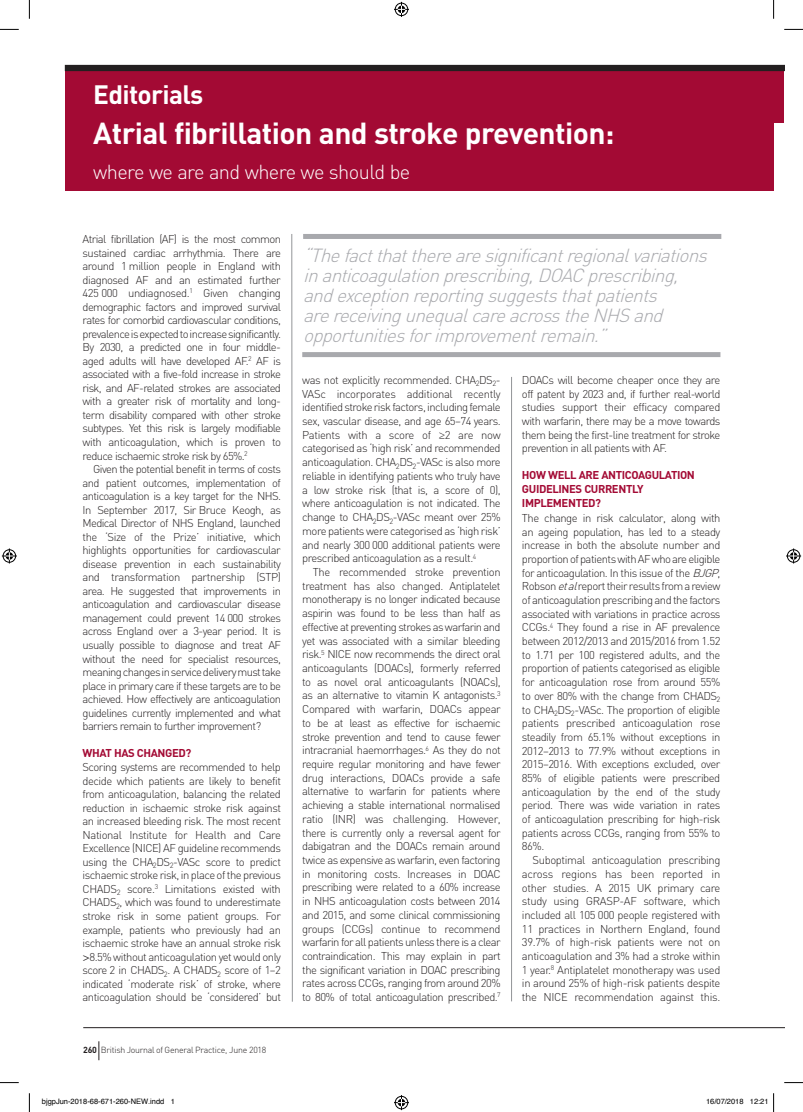
<style>
.page{position:relative;width:803px;height:1112px;background:#fff}
.page>*{position:absolute;margin:0;border:0;box-sizing:border-box;transform-origin:0 0}
.t1{font:700 30px "DIN";letter-spacing:-.02em;color:#fff}
.t2{font:700 26.25px "DIN";letter-spacing:-.025em;color:#fff}
.t3{font:300 20px "DIN";letter-spacing:-.03em;color:#fff}
.t4{font:italic 300 18.75px/20px "DIN";color:#a8a9ad}
.t5{font:300 11.25px/13.8px "DIN";letter-spacing:-.045em;color:#231f20;text-align:justify}
.t6{font:700 11.25px/14px "DIN";letter-spacing:-.035em;color:#a30a34}
.t7{font:300 8.75px "DIN";letter-spacing:-.025em;color:#231f20}
.t8{font:7.5px "Helvetica";color:#000}
.s1{font-family:"Helvetica"}
.s2{font-weight:700}
.s3{font-style:italic}
</style>
<div class="page">
<div style="left:65px;top:70px;width:708px;height:120px;background:#a30a34"></div>
<svg style="left:291px;top:234px;width:2px;height:767px;background:#c8c9ca"></svg>
<hr style="left:511px;top:377px;width:1px;height:624px;background:#939598">
<div style="left:752px;top:70px;width:32px;height:53px;background:#a30a34"></div>
<div style="left:65px;top:65px;width:719px;height:6px;background:#231f20"></div>
<hr style="left:83px;top:1027px;width:701px;height:1px;background:#231f20">
<svg style="left:99px;top:1041px;width:1px;height:18px"></svg>
<div style="left:302px;top:352px;width:418px;height:5px;background:#a8a9ad"></div>
<div style="left:303px;top:234px;width:418px;height:5px;background:#a8a9ad"></div>
<svg style="left:0;top:29px;width:19px;height:1px"></svg>
<svg style="left:784px;top:29px;width:19px;height:1px"></svg>
<svg style="left:0;top:1082px;width:19px;height:1px"></svg>
<svg style="left:784px;top:1082px;width:19px;height:1px"></svg>
<svg style="left:29px;top:0;width:1px;height:19px"></svg>
<svg style="left:29px;top:1093px;width:1px;height:18px"></svg>
<svg style="left:773px;top:0;width:1px;height:19px"></svg>
<svg style="left:394px;top:2px;width:15px;height:15px"></svg>
<svg style="left:394px;top:1095px;width:15px;height:14px"></svg>
<svg style="left:2px;top:548px;width:15px;height:15px"></svg>
<svg style="left:786px;top:548px;width:15px;height:15px"></svg>
<svg style="left:773px;top:1093px;width:1px;height:18px"></svg>
<h2 class="t2" style="left:93px;top:78px;width:112px">Editorials</h2>
<h1 class="t1" style="left:93px;top:114px;width:523px">Atrial fibrillation and stroke prevention:</h1>
<h3 class="t3" style="left:93px;top:160px;width:319px">where we are and where we should be</h3>
<p class="t5" style="left:83px;top:232px;width:200px">Atrial fibrillation (AF) is the most common sustained cardiac arrhythmia. There are around 1 million people in England with diagnosed AF and an estimated further 425 000 undiagnosed.<sup>1</sup> Given changing demographic factors and improved survival rates for comorbid cardiovascular conditions, prevalence is expected to increase significantly.<br>By 2030, a predicted one in four middle&shy;aged adults will have developed AF.<sup>2</sup> AF is associated with a five-fold increase in stroke risk, and AF-related strokes are associated with a greater risk of mortality and long&shy;term disability compared with other stroke subtypes. Yet this risk is largely modifiable with anticoagulation, which is proven to reduce ischaemic stroke risk by 65%.<sup>2</sup></p>
<p class="t5" style="left:83px;top:462px;width:200px;text-indent:11px">Given the potential benefit in terms of costs and patient outcomes, implementation of anticoagulation is a key target for the NHS.<br>In September 2017, Sir Bruce Keogh, as Medical Director of NHS England, launched the ‘Size of the Prize’ initiative, which highlights opportunities for cardiovascular disease prevention in each sustainability and transformation partnership (STP) area. He suggested that improvements in anticoagulation and cardiovascular disease management could prevent 14 000 strokes across England over a 3-year period. It is usually possible to diagnose and treat AF without the need for specialist resources, meaning changes in service delivery must take place in primary care if these targets are to be achieved. How effectively are anticoagulation guidelines currently implemented and what barriers remain to further improvement?</p>
<p class="t6" style="left:83px;top:744px;width:110px">WHAT HAS CHANGED?</p>
<p class="t5" style="left:83px;top:760px;width:200px">Scoring systems are recommended to help decide which patients are likely to benefit from anticoagulation, balancing the related reduction in ischaemic stroke risk against an increased bleeding risk. The most recent National Institute for Health and Care Excellence (NICE) AF guideline recommends using the CHA<sub>2</sub>DS<sub>2</sub>-VASc score to predict ischaemic stroke risk, in place of the previous CHADS<sub>2</sub> score.<sup>3</sup> Limitations existed with CHADS<sub>2</sub>, which was found to underestimate stroke risk in some patient groups. For example, patients who previously had an ischaemic stroke have an annual stroke risk <span class="s1">&gt;</span>8.5% without anticoagulation yet would only score 2 in CHADS<sub>2</sub>. A CHADS<sub>2</sub> score of 1–2 indicated ‘moderate risk’ of stroke, where anticoagulation should be ‘considered’ but</p>
<p class="t7" style="left:83px;top:1044px;width:185px"><span class="s2">260</span> British Journal of General Practice, June 2018</p>
<p class="t4" style="left:303px;top:245px;width:411px">“Thefactthattherearesignificantregionalvariations inanticoagulationprescribing,DOACprescribing, andexceptionreportingsuggeststhatpatients arereceivingunequalcareacrosstheNHSand opportunitiesforimprovementremain.”</p>
<p class="t5" style="left:302px;top:373px;width:200px">was not explicitly recommended. CHA<sub>2</sub>DS<sub>2</sub>- VASc incorporates additional recently identified stroke risk factors, including female sex, vascular disease, and age 65–74 years.<br>Patients with a score of <span class="s1">≥</span>2 are now categorised as ‘high risk’ and recommended anticoagulation. CHA<sub>2</sub>DS<sub>2</sub>-VASc is also more reliable in identifying patients who truly have a low stroke risk (that is, a score of 0), where anticoagulation is not indicated. The change to CHA<sub>2</sub>DS<sub>2</sub>-VASc meant over 25% more patients were categorised as ‘high risk’ and nearly 300 000 additional patients were prescribed anticoagulation as a result.<sup>4</sup></p>
<p class="t5" style="left:302px;top:564px;width:200px;text-indent:11px">The recommended stroke prevention treatment has also changed. Antiplatelet monotherapy is no longer indicated because aspirin was found to be less than half as effective at preventing strokes as warfarin and yet was associated with a similar bleeding risk.<sup>5</sup> NICE now recommends the direct oral anticoagulants (DOACs), formerly referred to as novel oral anticoagulants (NOACs), as an alternative to vitamin K antagonists.<sup>3<br></sup>Compared with warfarin, DOACs appear to be at least as effective for ischaemic stroke prevention and tend to cause fewer intracranial haemorrhages.<sup>6</sup> As they do not require regular monitoring and have fewer drug interactions, DOACs provide a safe alternative to warfarin for patients where achieving a stable international normalised ratio (INR) was challenging. However, there is currently only a reversal agent for dabigatran and the DOACs remain around twice as expensive as warfarin, even factoring in monitoring costs. Increases in DOAC prescribing were related to a 60% increase in NHS anticoagulation costs between 2014 and 2015, and some clinical commissioning groups (CCGs) continue to recommend warfarin for all patients unless there is a clear contraindication. This may explain in part the significant variation in DOAC prescribing rates across CCGs, ranging from around 20% to 80% of total anticoagulation prescribed.<sup>7</sup></p>
<p class="t5" style="left:522px;top:373px;width:200px">DOACs will become cheaper once they are off patent by 2023 and, if further real-world studies support their efficacy compared with warfarin, there may be a move towards them being the first-line treatment for stroke prevention in all patients with AF.</p>
<p class="t6" style="left:522px;top:467px;width:174px">HOW WELL ARE ANTICOAGULATION<br>GUIDELINES CURRENTLY<br>IMPLEMENTED?</p>
<p class="t5" style="left:522px;top:510px;width:201px;text-align:left">The change in risk calculator, along with an ageing population, has led to a steady increase in both the absolute number and proportion of patients with AF who are eligible for anticoagulation. In this issue of the <span class="s3">BJGP</span>, Robson <span class="s3">etal</span>report their results from a review of anticoagulation prescribing and the factors associated with variations in practice across CCGs.<sup>4</sup> They found a rise in AF prevalence between 2012/2013 and 2015/2016 from 1.52 to 1.71 per 100 registered adults, and the proportion of patients categorised as eligible for anticoagulation rose from around 55% to over 80% with the change from CHADS<sub>2 </sub>to CHA<sub>2</sub>DS<sub>2</sub>-VASc. The proportion of eligible patients prescribed anticoagulation rose steadily from 65.1% without exceptions in 2012–2013 to 77.9% without exceptions in 2015–2016. With exceptions excluded, over 85% of eligible patients were prescribed anticoagulation by the end of the study period. There was wide variation in rates of anticoagulation prescribing for high-risk patients across CCGs, ranging from 55% to 86%.</p>
<p class="t5" style="left:522px;top:852px;width:200px;text-indent:11px">Suboptimal anticoagulation prescribing across regions has been reported in other studies. A 2015 UK primary care study using GRASP-AF software, which included all 105 000 people registered with 11 practices in Northern England, found 39.7% of high-risk patients were not on anticoagulation and 3% had a stroke within 1 year.<sup>8</sup> Antiplatelet monotherapy was used in around 25% of high-risk patients despite the NICE recommendation against this.</p>
<p class="t8" style="left:42px;top:1095px;width:134px">bjgpJun-2018-68-671-260-NEW.indd 1</p>
<p class="t8" style="left:706px;top:1095px;width:64px">16/07/2018 12:21</p>
</div>
